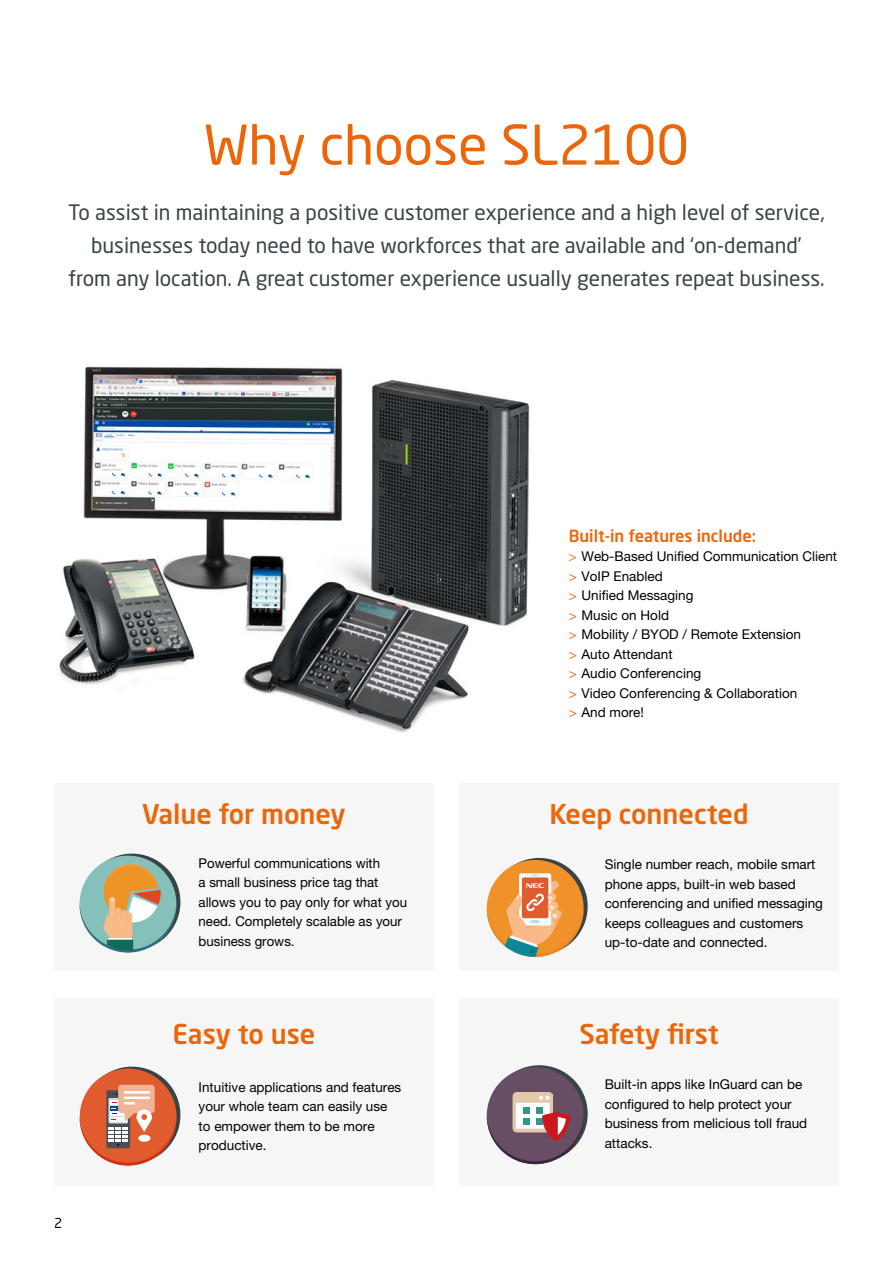
<style>
.page{position:relative;width:893px;height:1263px;background:#fff}
.page>*{position:absolute;margin:0;border:0;box-sizing:border-box;transform-origin:0 0}
.t1{font:54px "Neo Sans Std";color:#ec6608}
.t2{font:500 27px "Neo Sans Std";color:#ec6608}
.t3{font:21px/33px "Neo Sans Std";color:#394448;text-align:center}
.t4{font:500 16.5px "Neo Sans Std";color:#ec6608}
.t5{font:13.5px/19.5px "Helvetica Neue LT Pro";color:#000}
.t6{font:13.5px "Neo Sans Std";color:#000}
.s1{color:#ec6608}
</style>
<div class="page">
<div style="left:459px;top:998px;width:380px;height:187px;background:#f6f6f6"></div>
<div style="left:459px;top:783px;width:380px;height:188px;background:#f6f6f6"></div>
<div style="left:54px;top:998px;width:380px;height:187px;background:#f6f6f6"></div>
<div style="left:54px;top:783px;width:380px;height:188px;background:#f6f6f6"></div>
<svg style="left:491px;top:858px;width:97px;height:97px"></svg>
<div style="left:487px;top:860px;width:97px;height:97px;background:#f09129;border-radius:50%"></div>
<svg style="left:519px;top:873px;width:32px;height:53px"></svg>
<svg style="left:487px;top:874px;width:97px;height:83px"></svg>
<svg style="left:84px;top:1066px;width:96px;height:97px"></svg>
<div style="left:80px;top:1069px;width:97px;height:96px;background:#e05c2e;border-radius:50%"></div>
<svg style="left:80px;top:1085px;width:96px;height:80px"></svg>
<svg style="left:84px;top:854px;width:96px;height:96px"></svg>
<svg style="left:80px;top:861px;width:96px;height:91px"></svg>
<svg style="left:491px;top:1065px;width:97px;height:97px"></svg>
<div style="left:487px;top:1067px;width:97px;height:97px;background:#684e64;border-radius:50%"></div>
<svg style="left:487px;top:1092px;width:97px;height:72px"></svg>
<img style="left:59px;top:366px;width:471px;height:366px">
<h1 class="t1" style="left:204px;top:112px;width:487px">Why choose SL2100</h1>
<p class="t3" style="left:68px;top:196px;width:758px">To assist in maintaining a positive customer experience and a high level of service, businesses today need to have workforces that are available and ‘on-demand’ from any location. A great customer experience usually generates repeat business.</p>
<p class="t6" style="left:54px;top:1214px;width:10px">2</p>
<h2 class="t2" style="left:142px;top:797px;width:205px">Value for money</h2>
<p class="t5" style="left:199px;top:853px;width:210px">Powerful communications with<br>a small business price tag that allows you to pay only for what you need. Completely scalable as your business grows.</p>
<h2 class="t2" style="left:172px;top:1017px;width:145px">Easy to use</h2>
<p class="t5" style="left:199px;top:1077px;width:204px">Intuitive applications and features your whole team can easily use to empower them to be more productive.</p>
<p class="t4" style="left:569px;top:525px;width:189px">Built-in features include:</p>
<p class="t5" style="left:569px;top:546px;width:270px"><span class="s1">&gt;</span> Web-Based Unified Communication Client <span class="s1">&gt;</span> VoIP Enabled<br><span class="s1">&gt;</span> Unified Messaging<br><span class="s1">&gt;</span> Music on Hold<br><span class="s1">&gt;</span> Mobility / BYOD / Remote Extension<br><span class="s1">&gt;</span> Auto Attendant<br><span class="s1">&gt;</span> Audio Conferencing<br><span class="s1">&gt;</span> Video Conferencing &amp; Collaboration<br><span class="s1">&gt;</span> And more!</p>
<h2 class="t2" style="left:549px;top:797px;width:201px">Keep connected</h2>
<p class="t5" style="left:605px;top:854px;width:220px">Single number reach, mobile smart phone apps, built-in web based conferencing and unified messaging keeps colleagues and customers up-to-date and connected.</p>
<h2 class="t2" style="left:579px;top:1017px;width:141px">Safety first</h2>
<p class="t5" style="left:605px;top:1075px;width:204px">Built-in apps like InGuard can be configured to help protect your business from melicious toll fraud attacks.</p>
</div>
